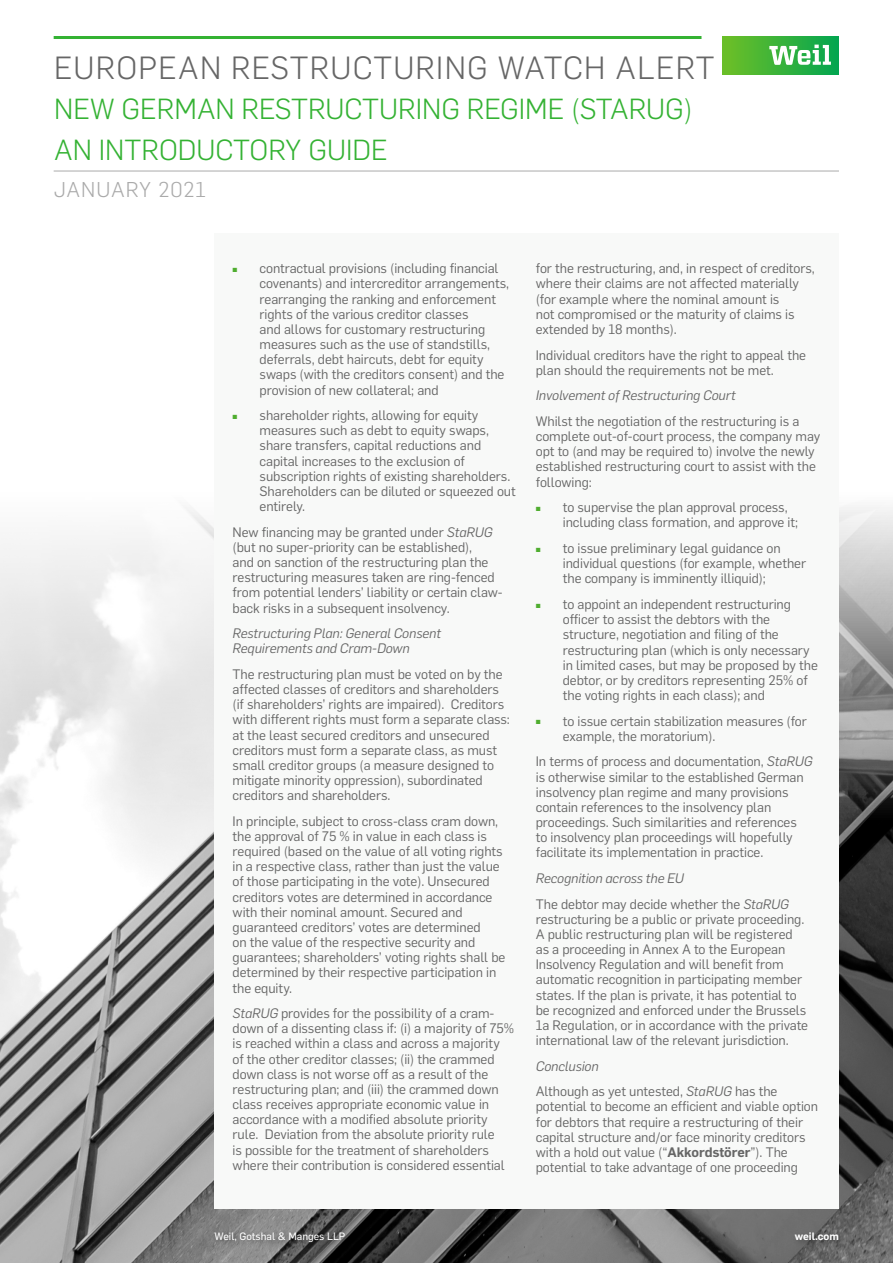
<style>
.page{position:relative;width:893px;height:1263px;background:#fff}
.page>*{position:absolute;margin:0;border:0;box-sizing:border-box;transform-origin:0 0}
._01_CAPS-Headers{font:300 31.5px "Flama";letter-spacing:.04em;color:#666}
._01_CAPS-Headers-2{font:300 28.5px "Flama";color:#34b233}
._01_CAPS-Headers-3{font:300 21px "Flama";letter-spacing:.05em;color:#aaa}
._02_BodyCopy{font:13.5px/15.1px "Flama";letter-spacing:-.005em;color:#666}
._02_BodyCopy-2{font:italic 13.5px/15.1px "Flama";letter-spacing:-.005em;color:#666}
.t1{font:10.5px "Flama Basic";color:#fff}
.t2{font:600 10.5px "Flama";color:#fff}
.s1{font-weight:300;font-size:7.5px;color:#4fad2f}
.s2{font-style:italic}
.s3{font-weight:600}
</style>
<div class="page">
<img style="left:0;top:507px;width:893px;height:756px">
<div style="left:215px;top:233px;width:624px;height:976px;background:#f8f9f8"></div>
<div style="left:211px;top:1228px;width:142px;height:22px;background:#000;opacity:.2"></div>
<div style="left:791px;top:1228px;width:56px;height:20px;background:#000;opacity:.2"></div>
<hr style="left:54px;top:36px;width:647px;height:3px;background:#34b233">
<div style="left:722px;top:36px;width:117px;height:39px;background:linear-gradient(to right,#6ebf25,#03a652)"></div>
<svg style="left:769px;top:45px;width:62px;height:20px"></svg>
<hr style="left:54px;top:171px;width:785px;height:1px;background:#aaa">
<p class="_01_CAPS-Headers" style="left:54px;top:46px;width:662px">EUROPEAN RESTRUCTURING WATCH ALERT</p>
<p class="_01_CAPS-Headers-2" style="left:54px;top:90px;width:640px">NEW GERMAN RESTRUCTURING REGIME (STARUG)</p>
<p class="_01_CAPS-Headers-2" style="left:54px;top:131px;width:335px">AN INTRODUCTORY GUIDE</p>
<p class="_01_CAPS-Headers-3" style="left:54px;top:175px;width:154px">JANUARY 2021</p>
<p class="_02_BodyCopy" style="left:260px;top:260px;width:251px;text-indent:-27px"><span class="s1">▪</span> contractual provisions (including financial covenants) and intercreditor arrangements, rearranging the ranking and enforcement rights of the various creditor classes<br>and allows for customary restructuring measures such as the use of standstills, deferrals, debt haircuts, debt for equity swaps (with the creditors consent) and the provision of new collateral; and</p>
<p class="_02_BodyCopy" style="left:260px;top:407px;width:258px;text-indent:-27px"><span class="s1">▪</span> shareholder rights, allowing for equity measures such as debt to equity swaps, share transfers, capital reductions and capital increases to the exclusion of subscription rights of existing shareholders.<br>Shareholders can be diluted or squeezed out entirely.</p>
<p class="_02_BodyCopy" style="left:233px;top:523px;width:272px">New financing may be granted under <span class="s2">StaRUG </span>(but no super-priority can be established),<br>and on sanction of the restructuring plan the restructuring measures taken are ring-fenced from potential lenders’ liability or certain claw&shy;back risks in a subsequent insolvency.</p>
<p class="_02_BodyCopy-2" style="left:233px;top:625px;width:210px">Restructuring Plan: General Consent<br>Requirements and Cram-Down</p>
<p class="_02_BodyCopy" style="left:233px;top:666px;width:279px">The restructuring plan must be voted on by the affected classes of creditors and shareholders (if shareholders’ rights are impaired). Creditors with different rights must form a separate class: at the least secured creditors and unsecured creditors must form a separate class, as must small creditor groups (a measure designed to mitigate minority oppression), subordinated creditors and shareholders.</p>
<p class="_02_BodyCopy" style="left:233px;top:813px;width:274px">In principle, subject to cross-class cram down, the approval of 75 % in value in each class is required (based on the value of all voting rights in a respective class, rather than just the value of those participating in the vote). Unsecured creditors votes are determined in accordance with their nominal amount. Secured and guaranteed creditors’ votes are determined<br>on the value of the respective security and guarantees; shareholders’ voting rights shall be determined by their respective participation in the equity.</p>
<p class="_02_BodyCopy" style="left:233px;top:1005px;width:283px"><span class="s2">StaRUG</span> provides for the possibility of a cram&shy;down of a dissenting class if: (i) a majority of 75% is reached within a class and across a majority of the other creditor classes; (ii) the crammed down class is not worse off as a result of the restructuring plan; and (iii) the crammed down class receives appropriate economic value in accordance with a modified absolute priority rule. Deviation from the absolute priority rule<br>is possible for the treatment of shareholders where their contribution is considered essential</p>
<p class="_02_BodyCopy" style="left:536px;top:260px;width:281px">for the restructuring, and, in respect of creditors, where their claims are not affected materially (for example where the nominal amount is<br>not compromised or the maturity of claims is extended by 18 months).</p>
<p class="_02_BodyCopy" style="left:536px;top:346px;width:272px">Individual creditors have the right to appeal the plan should the requirements not be met.</p>
<p class="_02_BodyCopy-2" style="left:536px;top:387px;width:201px">Involvement of Restructuring Court</p>
<p class="_02_BodyCopy" style="left:536px;top:413px;width:286px">Whilst the negotiation of the restructuring is a complete out-of-court process, the company may opt to (and may be required to) involve the newly established restructuring court to assist with the following:</p>
<p class="_02_BodyCopy" style="left:563px;top:499px;width:237px;text-indent:-27px"><span class="s1">▪</span> to supervise the plan approval process, including class formation, and approve it;</p>
<p class="_02_BodyCopy" style="left:563px;top:540px;width:245px;text-indent:-27px"><span class="s1">▪</span> to issue preliminary legal guidance on individual questions (for example, whether the company is imminently illiquid);</p>
<p class="_02_BodyCopy" style="left:563px;top:596px;width:257px;text-indent:-27px"><span class="s1">▪</span> to appoint an independent restructuring officer to assist the debtors with the structure, negotiation and filing of the restructuring plan (which is only necessary in limited cases, but may be proposed by the debtor, or by creditors representing 25% of the voting rights in each class); and</p>
<p class="_02_BodyCopy" style="left:563px;top:712px;width:246px;text-indent:-27px"><span class="s1">▪</span> to issue certain stabilization measures (for example, the moratorium).</p>
<p class="_02_BodyCopy" style="left:536px;top:753px;width:278px">In terms of process and documentation, <span class="s2">StaRUG </span>is otherwise similar to the established German insolvency plan regime and many provisions contain references to the insolvency plan proceedings. Such similarities and references<br>to insolvency plan proceedings will hopefully facilitate its implementation in practice.</p>
<p class="_02_BodyCopy-2" style="left:536px;top:870px;width:150px">Recognition across the EU</p>
<p class="_02_BodyCopy" style="left:536px;top:895px;width:274px">The debtor may decide whether the <span class="s2">StaRUG </span>restructuring be a public or private proceeding.<br>A public restructuring plan will be registered as a proceeding in Annex A to the European Insolvency Regulation and will benefit from automatic recognition in participating member states. If the plan is private, it has potential to be recognized and enforced under the Brussels 1a Regulation, or in accordance with the private international law of the relevant jurisdiction.</p>
<p class="_02_BodyCopy-2" style="left:536px;top:1057px;width:65px">Conclusion</p>
<p class="_02_BodyCopy" style="left:536px;top:1083px;width:284px">Although as yet untested, <span class="s2">StaRUG</span> has the potential to become an efficient and viable option for debtors that require a restructuring of their capital structure and/or face minority creditors with a hold out value (“<span class="s3">Akkordstörer</span>”). The potential to take advantage of one proceeding</p>
<p class="t1" style="left:215px;top:1229px;width:132px">Weil, Gotshal &amp; Manges LLP</p>
<p class="t2" style="left:795px;top:1228px;width:46px">weil.com</p>
</div>
